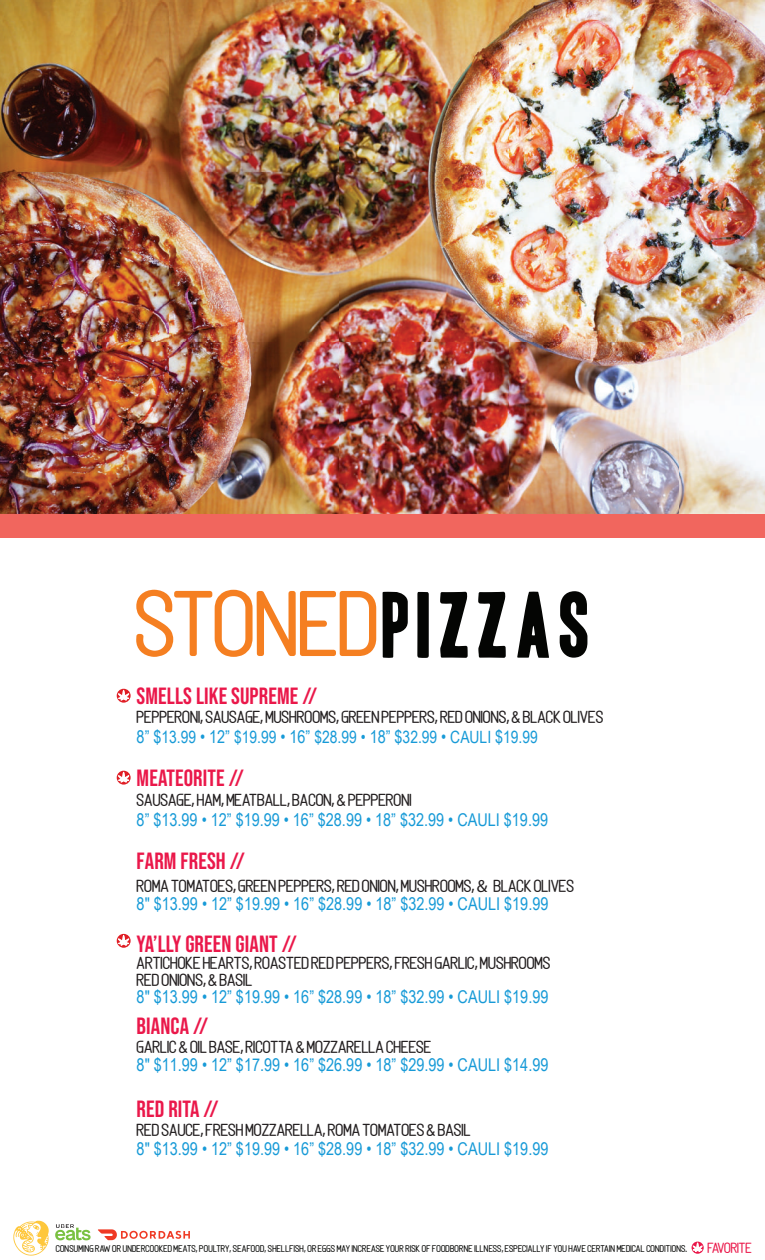
<style>
.page{position:relative;width:765px;height:1260px;background:#fff}
.page>*{position:absolute;margin:0;border:0;box-sizing:border-box;transform-origin:0 0}
.t1{font:95px "Linguineve";color:#f57f21}
.t2{font:23.5px "Bebas Neue";letter-spacing:.005em;color:#ea184a}
.t3{font:17.62px/17.2px "Linguineve";letter-spacing:.005em;color:#231f20}
.t4{font:17.62px "Arial Narrow";color:#179ad7}
.t5{font:17px "Arial Narrow";color:#179ad7}
.t6{font:14.88px "Linguineve";color:#ea184a}
.t7{font:9.88px "Linguineve";letter-spacing:.025em;color:#040503}
.s1{font-family:"Headline One HPLHS";font-size:80.75px;color:#040503}
.s2{font-size:17.62px}
.s3{font-family:"Myriad Pro"}
</style>
<div class="page">
<div style="left:0;top:2px;width:765px;height:535px;background:#f1665e"></div>
<svg style="left:117px;top:689px;width:14px;height:14px"></svg>
<svg style="left:118px;top:690px;width:11px;height:10px"></svg>
<svg style="left:117px;top:771px;width:14px;height:14px"></svg>
<svg style="left:118px;top:772px;width:11px;height:10px"></svg>
<svg style="left:117px;top:934px;width:14px;height:14px"></svg>
<svg style="left:118px;top:935px;width:11px;height:10px"></svg>
<img style="left:0;top:0;width:765px;height:513px">
<svg style="left:13px;top:1221px;width:36px;height:35px"></svg>
<svg style="left:692px;top:1242px;width:12px;height:12px"></svg>
<svg style="left:693px;top:1243px;width:9px;height:9px"></svg>
<svg style="left:55px;top:1224px;width:36px;height:16px"></svg>
<svg style="left:98px;top:1229px;width:92px;height:11px"></svg>
<h1 class="t1" style="left:134px;top:575px;width:458px">STONED<span class="s1">PIZZAS</span></h1>
<h2 class="t2" style="left:137px;top:682px;width:182px">SMELLS LIKE SUPREME //</h2>
<p class="t3" style="left:137px;top:708px;width:468px">PEPPERONI, SAUSAGE, MUSHROOMS, GREEN PEPPERS, RED ONIONS, &amp; BLACK OLIVES</p>
<p class="t5" style="left:137px;top:725px;width:403px"><span class="s2">8” $</span>13.99 <span class="s2">• 12”</span> $19.99 <span class="s2">• 16”</span> $28.99 • <span class="s2">18” $</span>32.99 <span class="s2">•</span> CAULI <span class="s2">$</span>19.99</p>
<h2 class="t2" style="left:137px;top:765px;width:109px">MEATEORITE //</h2>
<p class="t3" style="left:137px;top:791px;width:276px">SAUSAGE, HAM, MEATBALL, BACON, &amp; PEPPERONI</p>
<p class="t4" style="left:137px;top:807px;width:413px">8” $13.99 • 12” $19.99 • 16” $28.99 • 18” $32.99 • CAULI $19.99</p>
<h2 class="t2" style="left:137px;top:848px;width:110px">FARM FRESH //</h2>
<p class="t3" style="left:137px;top:878px;width:439px">ROMA TOMATOES, GREEN PEPPERS, RED ONION, MUSHROOMS,<span class="s3">&amp;</span> BLACK OLIVES</p>
<p class="t4" style="left:137px;top:891px;width:413px">8" $13.99 • 12” $19.99 • 16” $28.99 • 18” $32.99 • CAULI $19.99</p>
<h2 class="t2" style="left:137px;top:930px;width:162px">YA’LLY GREEN GIANT //</h2>
<p class="t3" style="left:137px;top:954px;width:415px">ARTICHOKE HEARTS, ROASTED RED PEPPERS, FRESH GARLIC, MUSHROOMS<br>RED ONIONS, &amp; BASIL</p>
<p class="t4" style="left:137px;top:984px;width:413px">8" $13.99 • 12” $19.99 • 16” $28.99 • 18” $32.99 • CAULI $19.99</p>
<h2 class="t2" style="left:137px;top:1013px;width:73px">BIANCA //</h2>
<p class="t3" style="left:137px;top:1038px;width:296px">GARLIC &amp; OIL BASE, RICOTTA &amp; MOZZARELLA CHEESE</p>
<p class="t4" style="left:137px;top:1052px;width:413px">8" $11.99 • 12” $17.99 • 16” $26.99 • 18” $29.99 • CAULI $14.99</p>
<h2 class="t2" style="left:137px;top:1096px;width:84px">RED RITA //</h2>
<p class="t3" style="left:137px;top:1121px;width:335px">RED SAUCE, FRESH MOZZARELLA, ROMA TOMATOES &amp; BASIL</p>
<p class="t4" style="left:137px;top:1136px;width:413px">8" $13.99 • 12” $19.99 • 16” $28.99 • 18” $32.99 • CAULI $19.99</p>
<p class="t7" style="left:56px;top:1243px;width:633px">CONSUMING RAW OR UNDERCOOKED MEATS, POULTRY, SEAFOOD, SHELLFISH, OR EGGS MAY INCREASE YOUR RISK OF FOODBORNE ILLNESS, ESPECIALLY IF YOU HAVE CERTAIN MEDICAL CONDITIONS.</p>
<p class="t6" style="left:707px;top:1240px;width:46px">FAVORITE</p>
</div>
